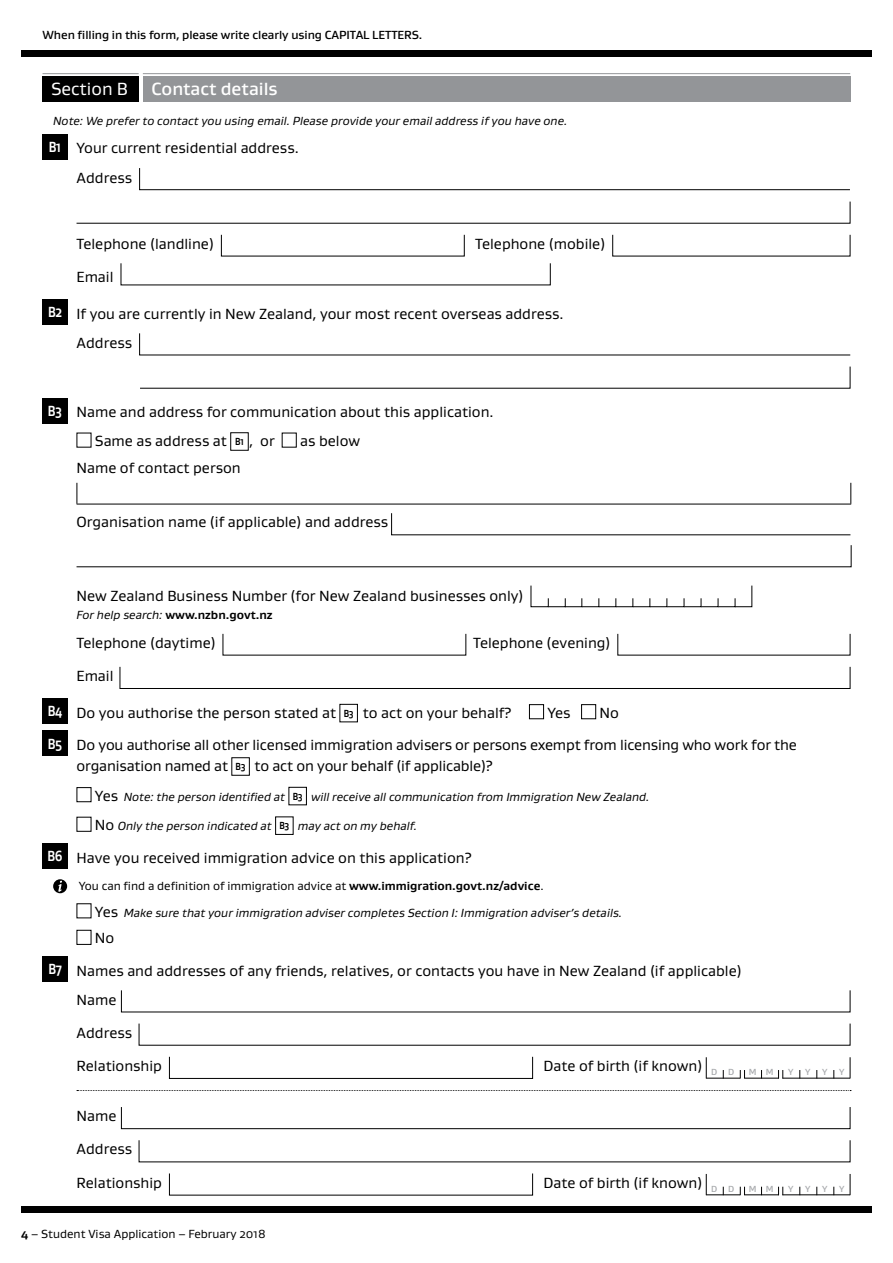
<style>
.page{position:relative;width:893px;height:1263px;background:#fff}
.page>*{position:absolute;margin:0;border:0;box-sizing:border-box;transform-origin:0 0}
.t1{font:500 18px "Gustan";color:#fff}
.t2{font:18px "Gustan";color:#fff}
.t3{font:15px/32.2px "Gustan";color:#000}
.t4{font:italic 12px "Gustan";color:#000}
.t5{font:12px "Gustan";color:#000}
.t6{font:500 12px "Gustan";letter-spacing:-.005em;color:#000}
.t7{font:700 12px "Gustan";color:#000}
.t8{font:500 9px "Gustan";color:#a7a9ac}
.s1{font-weight:700;color:#fff}
.s2{font-weight:700;font-size:10.5px}
.s3{font-weight:400;font-style:italic}
.s4{font-style:normal;font-size:15px}
.s5{font-weight:700;font-style:normal;font-size:10.5px}
.s6{font-weight:700}
</style>
<div class="page">
<div style="left:21px;top:50px;width:851px;height:7px;background:#000"></div>
<div style="left:21px;top:1206px;width:851px;height:7px;background:#000"></div>
<svg style="left:77px;top:1090px;width:774px;height:1px"></svg>
<div style="left:43px;top:77px;width:96px;height:25px;background:#000"></div>
<hr style="left:43px;top:73px;width:96px;height:1px;background:#939598">
<div style="left:143px;top:77px;width:707px;height:25px;background:#939598"></div>
<hr style="left:143px;top:73px;width:707px;height:1px;background:#939598">
<div style="left:43px;top:134px;width:25px;height:25px;background:#000"></div>
<svg style="left:139px;top:168px;width:711px;height:22px"></svg>
<svg style="left:76px;top:201px;width:775px;height:23px"></svg>
<svg style="left:120px;top:263px;width:431px;height:23px"></svg>
<div style="left:43px;top:299px;width:25px;height:26px;background:#000"></div>
<svg style="left:139px;top:333px;width:712px;height:23px"></svg>
<svg style="left:140px;top:366px;width:711px;height:23px"></svg>
<div style="left:43px;top:398px;width:25px;height:25px;background:#000"></div>
<div style="left:230px;top:432px;width:19px;height:18px;border:1px solid #000"></div>
<div style="left:282px;top:433px;width:15px;height:14px;border:1px solid #000"></div>
<svg style="left:77px;top:483px;width:1px;height:21px"></svg>
<svg style="left:850px;top:483px;width:1px;height:21px"></svg>
<hr style="left:77px;top:504px;width:774px;height:1px;background:#000">
<svg style="left:391px;top:513px;width:460px;height:23px"></svg>
<svg style="left:76px;top:545px;width:776px;height:22px"></svg>
<svg style="left:530px;top:585px;width:223px;height:22px"></svg>
<svg style="left:119px;top:666px;width:732px;height:23px"></svg>
<div style="left:43px;top:698px;width:25px;height:26px;background:#000"></div>
<div style="left:340px;top:704px;width:18px;height:18px;border:1px solid #000"></div>
<div style="left:529px;top:704px;width:15px;height:15px;border:1px solid #000"></div>
<div style="left:581px;top:704px;width:15px;height:15px;border:1px solid #000"></div>
<div style="left:43px;top:731px;width:25px;height:25px;background:#000"></div>
<div style="left:232px;top:757px;width:18px;height:18px;border:1px solid #000"></div>
<div style="left:77px;top:787px;width:14px;height:15px;border:1px solid #000"></div>
<div style="left:289px;top:787px;width:18px;height:18px;border:1px solid #000"></div>
<div style="left:77px;top:817px;width:14px;height:15px;border:1px solid #000"></div>
<div style="left:275px;top:817px;width:18px;height:18px;border:1px solid #000"></div>
<div style="left:43px;top:843px;width:25px;height:25px;background:#000"></div>
<div style="left:53px;top:879px;width:14px;height:14px;background:#000;border-radius:50%"></div>
<svg style="left:58px;top:881px;width:4px;height:11px"></svg>
<div style="left:77px;top:930px;width:14px;height:15px;border:1px solid #000"></div>
<div style="left:43px;top:956px;width:25px;height:25px;background:#000"></div>
<svg style="left:121px;top:990px;width:730px;height:23px"></svg>
<svg style="left:138px;top:1023px;width:713px;height:23px"></svg>
<svg style="left:169px;top:1056px;width:364px;height:23px"></svg>
<svg style="left:706px;top:1057px;width:1px;height:21px"></svg>
<svg style="left:850px;top:1057px;width:1px;height:21px"></svg>
<svg style="left:740px;top:1070px;width:5px;height:8px"></svg>
<svg style="left:778px;top:1070px;width:5px;height:8px"></svg>
<hr style="left:706px;top:1078px;width:34px;height:1px;background:#000">
<hr style="left:744px;top:1078px;width:35px;height:1px;background:#000">
<hr style="left:782px;top:1078px;width:68px;height:1px;background:#000">
<svg style="left:121px;top:1107px;width:730px;height:22px"></svg>
<svg style="left:138px;top:1140px;width:713px;height:23px"></svg>
<svg style="left:169px;top:1173px;width:364px;height:23px"></svg>
<svg style="left:706px;top:1174px;width:1px;height:20px"></svg>
<svg style="left:850px;top:1174px;width:1px;height:21px"></svg>
<svg style="left:740px;top:1187px;width:5px;height:8px"></svg>
<svg style="left:778px;top:1187px;width:5px;height:8px"></svg>
<hr style="left:706px;top:1194px;width:34px;height:1px;background:#000">
<hr style="left:744px;top:1194px;width:35px;height:1px;background:#000">
<hr style="left:782px;top:1194px;width:68px;height:1px;background:#000">
<p class="t6" style="left:43px;top:27px;width:381px">When filling in this form, please write clearly using CAPITAL LETTERS.</p>
<p class="t2" style="left:51px;top:77px;width:78px">Section B</p>
<p class="t1" style="left:151px;top:77px;width:128px">Contact details</p>
<p class="t4" style="left:53px;top:113px;width:516px">Note: We prefer to contact you using email. Please provide your email address if you have one.</p>
<p class="t3" style="left:77px;top:133px;width:224px;line-height:29.2px;text-indent:-28px"><span class="s1">B1</span> Your current residential address.<br>Address</p>
<p class="t3" style="left:77px;top:227px;width:139px">Telephone (landline)</p>
<p class="t3" style="left:475px;top:227px;width:132px">Telephone (mobile)</p>
<p class="t3" style="left:77px;top:260px;width:39px">Email</p>
<p class="t3" style="left:77px;top:299px;width:489px;line-height:29px;text-indent:-28px"><span class="s1">B2</span> If you are currently in New Zealand, your most recent overseas address.<br>Address</p>
<p class="t3" style="left:95px;top:397px;width:400px;line-height:28.7px;text-indent:-47px"><span class="s1">B3</span> Name and address for communication about this application.<br>Same as address at <span class="s2">B1</span> , or</p>
<p class="t3" style="left:300px;top:424px;width:61px">as below</p>
<p class="t3" style="left:77px;top:451px;width:166px">Name of contact person</p>
<p class="t3" style="left:77px;top:506px;width:313px">Organisation name (if applicable) and address</p>
<p class="t3" style="left:77px;top:579px;width:448px">New Zealand Business Number (for New Zealand businesses only)</p>
<p class="t7" style="left:77px;top:607px;width:197px"><span class="s3">For help search:</span> www.nzbn.govt.nz</p>
<p class="t3" style="left:77px;top:626px;width:141px">Telephone (daytime)</p>
<p class="t3" style="left:473px;top:626px;width:139px">Telephone (evening)</p>
<p class="t3" style="left:77px;top:659px;width:39px">Email</p>
<p class="t3" style="left:48px;top:696px;width:465px"><span class="s1">B4</span> Do you authorise the person stated at <span class="s2">B3</span> to act on your behalf?</p>
<p class="t3" style="left:547px;top:696px;width:25px">Yes</p>
<p class="t3" style="left:48px;top:696px;width:751px;text-indent:552px">No<br><span class="s1">B5</span> Do you authorise all other licensed immigration advisers or persons exempt from licensing who work for the</p>
<p class="t3" style="left:77px;top:749px;width:418px">organisation named at <span class="s2">B3</span> to act on your behalf (if applicable)?</p>
<p class="t4" style="left:95px;top:789px;width:556px"><span class="s4">Yes</span> Note: the person identified at <span class="s5">B3</span> will receive all communication from Immigration New Zealand.</p>
<p class="t4" style="left:95px;top:818px;width:324px"><span class="s4">No</span> Only the person indicated at <span class="s5">B3</span> may act on my behalf.</p>
<p class="t3" style="left:47px;top:841px;width:426px"><span class="s1">B6</span> Have you received immigration advice on this application?</p>
<p class="t5" style="left:79px;top:878px;width:467px">You can find a definition of immigration advice at <span class="s6">www.immigration.govt.nz/advice</span>.</p>
<p class="t4" style="left:95px;top:905px;width:529px"><span class="s4">Yes</span> Make sure that your immigration adviser completes Section I: Immigration adviser’s details.</p>
<p class="t3" style="left:48px;top:921px;width:695px;text-indent:47px">No<br><span class="s1">B7</span> Names and addresses of any friends, relatives, or contacts you have in New Zealand (if applicable)</p>
<p class="t3" style="left:77px;top:983px;width:41px">Name</p>
<p class="t3" style="left:77px;top:1016px;width:57px">Address</p>
<p class="t3" style="left:77px;top:1049px;width:87px">Relationship</p>
<p class="t3" style="left:543px;top:1049px;width:192px">Date of birth (if known) <sub>D</sub> <sub>D</sub></p>
<p class="t8" style="left:749px;top:1066px;width:26px">M M</p>
<p class="t8" style="left:788px;top:1066px;width:7px">Y</p>
<p class="t8" style="left:805px;top:1066px;width:7px">Y</p>
<p class="t8" style="left:822px;top:1066px;width:7px">Y</p>
<p class="t8" style="left:839px;top:1066px;width:7px">Y</p>
<p class="t3" style="left:77px;top:1099px;width:41px">Name</p>
<p class="t3" style="left:77px;top:1133px;width:57px">Address</p>
<p class="t3" style="left:77px;top:1166px;width:87px">Relationship</p>
<p class="t3" style="left:543px;top:1166px;width:192px">Date of birth (if known) <sub>D</sub> <sub>D</sub></p>
<p class="t8" style="left:749px;top:1182px;width:26px">M M</p>
<p class="t8" style="left:788px;top:1182px;width:7px">Y</p>
<p class="t8" style="left:805px;top:1182px;width:7px">Y</p>
<p class="t8" style="left:822px;top:1182px;width:7px">Y</p>
<p class="t8" style="left:839px;top:1182px;width:7px">Y</p>
<p class="t5" style="left:21px;top:1226px;width:246px"><span class="s6">4</span> – Student Visa Application – February 2018</p>
</div>
